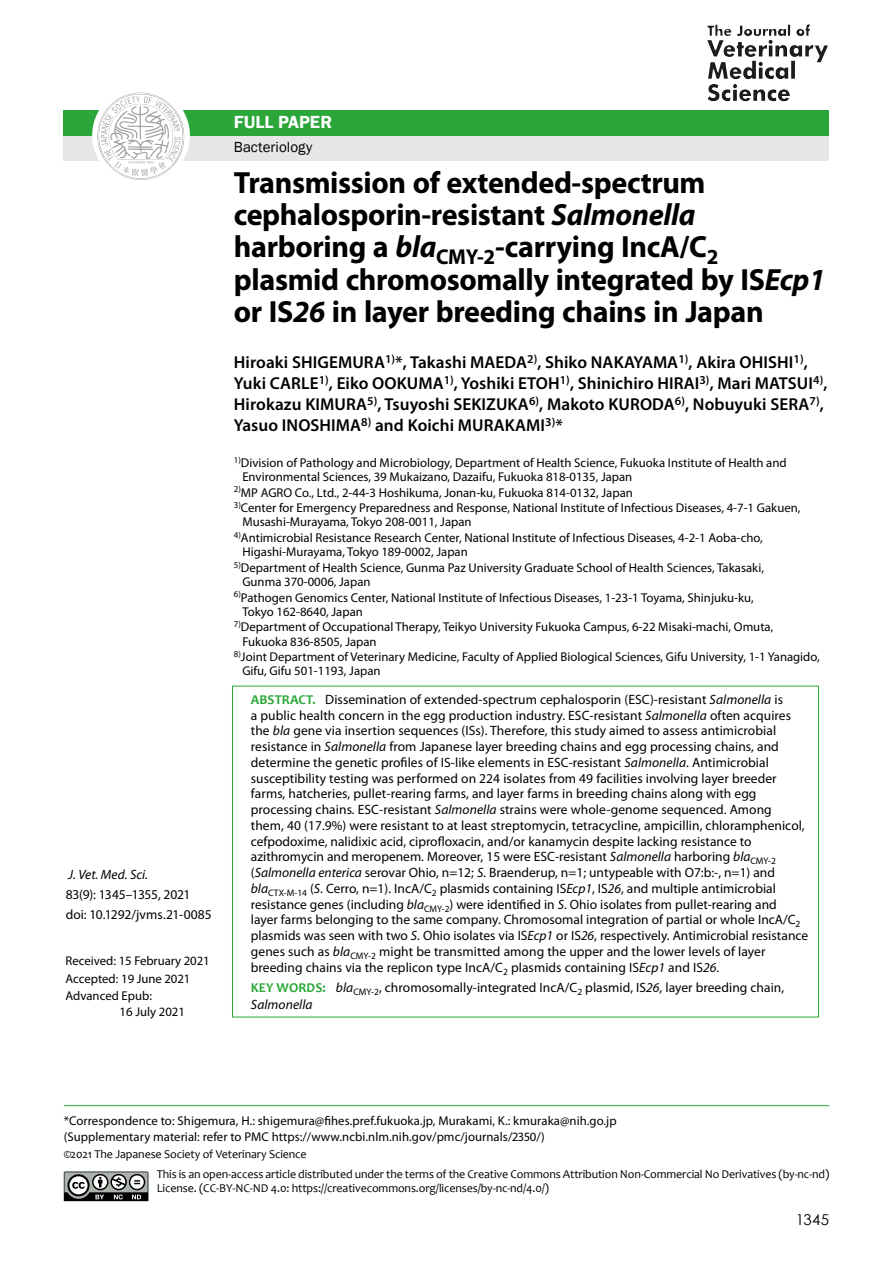
<style>
.page{position:relative;width:893px;height:1263px;background:#fff}
.page>*{position:absolute;margin:0;border:0;box-sizing:border-box;transform-origin:0 0}
.t1{font:700 30.75px/32.2px "Myriad Pro";letter-spacing:-.01em;color:#000}
.t2{font:600 18px "Franklin Gothic";color:#fff}
.t3{font:600 17.25px/21px "Myriad Pro";letter-spacing:.005em;color:#000}
.t4{font:15px "Franklin Gothic";color:#000}
.t5{font:15px "Century Gothic";color:#000}
.t6{font:13.5px/15.8px "Myriad Pro";letter-spacing:.005em;color:#000}
.t7{font:italic 13.5px "Myriad Pro";color:#000}
.t8{font:12.75px/15.5px "Myriad Pro";color:#000}
.t9{font:12px/20px "Candara";letter-spacing:-.01em;color:#000}
.s1{font-style:italic}
.s2{font-family:"Candara";font-weight:700;color:#2aa738}
</style>
<div class="page">
<hr style="left:64px;top:1105px;width:765px;height:1px;background:#2aa738">
<div style="left:64px;top:136px;width:765px;height:25px;background:#e6e6e6"></div>
<div style="left:64px;top:111px;width:765px;height:25px;background:#2aa738"></div>
<div style="left:92px;top:87px;width:98px;height:97px;background:#fff;border-radius:50%"></div>
<svg style="left:94px;top:92px;width:93px;height:88px"></svg>
<img style="left:707px;top:24px;width:106px;height:33px">
<svg style="left:64px;top:1171px;width:84px;height:30px"></svg>
<p class="t7" style="left:68px;top:866px;width:81px">J. Vet. Med. Sci.</p>
<p class="t6" style="left:66px;top:884px;width:148px;line-height:20px">83(9): 1345–1355, 2021 doi: 10.1292/jvms.21-0085</p>
<p class="t8" style="left:66px;top:951px;width:146px;line-height:17.9px">Received: 15 February 2021<br>Accepted: 19 June 2021<br>Advanced Epub:</p>
<p class="t8" style="left:120px;top:1004px;width:67px">16 July 2021</p>
<h2 class="t2" style="left:234px;top:111px;width:100px">FULL PAPER</h2>
<p class="t4" style="left:234px;top:138px;width:80px">Bacteriology</p>
<h1 class="t1" style="left:234px;top:165px;width:593px">Transmission of extended-spectrum cephalosporin-resistant <span class="s1">Salmonella </span>harboring a <span class="s1">bla</span><sub>CMY-2</sub>-carrying IncA/C<sub>2 </sub>plasmid chromosomally integrated by IS<span class="s1">Ecp1 </span>or IS<span class="s1">26</span> in layer breeding chains in Japan</h1>
<p class="t3" style="left:234px;top:352px;width:595px">Hiroaki SHIGEMURA<sup>1)</sup>*, Takashi MAEDA<sup>2)</sup>, Shiko NAKAYAMA<sup>1)</sup>, Akira OHISHI<sup>1)</sup>, Yuki CARLE<sup>1)</sup>, Eiko OOKUMA<sup>1)</sup>, Yoshiki ETOH<sup>1)</sup>, Shinichiro HIRAI<sup>3)</sup>, Mari MATSUI<sup>4)</sup>, Hirokazu KIMURA<sup>5)</sup>, Tsuyoshi SEKIZUKA<sup>6)</sup>, Makoto KURODA<sup>6)</sup>, Nobuyuki SERA<sup>7)</sup>, Yasuo INOSHIMA<sup>8)</sup> and Koichi MURAKAMI<sup>3)</sup>*</p>
<p class="t8" style="left:242px;top:455px;width:546px;line-height:14.2px;text-indent:-9px"><sup>1)</sup>Division of Pathology and Microbiology, Department of Health Science, Fukuoka Institute of Health and<br>Environmental Sciences, 39 Mukaizano, Dazaifu, Fukuoka 818-0135, Japan</p>
<p class="t8" style="left:234px;top:484px;width:568px"><sup>2)</sup>MP AGRO Co., Ltd., 2-44-3 Hoshikuma, Jonan-ku, Fukuoka 814-0132, Japan<br><sup>3)</sup>Center for Emergency Preparedness and Response, National Institute of Infectious Diseases, 4-7-1 Gakuen,</p>
<p class="t8" style="left:234px;top:514px;width:530px;text-indent:9px">Musashi-Murayama, Tokyo 208-0011, Japan<br><sup>4)</sup>Antimicrobial Resistance Research Center, National Institute of Infectious Diseases, 4-2-1 Aoba-cho,</p>
<p class="t8" style="left:234px;top:544px;width:532px;text-indent:9px">Higashi-Murayama, Tokyo 189-0002, Japan<br><sup>5)</sup>Department of Health Science, Gunma Paz University Graduate School of Health Sciences, Takasaki,</p>
<p class="t8" style="left:234px;top:574px;width:521px;text-indent:9px">Gunma 370-0006, Japan<br><sup>6)</sup>Pathogen Genomics Center, National Institute of Infectious Diseases, 1-23-1 Toyama, Shinjuku-ku,</p>
<p class="t8" style="left:234px;top:603px;width:541px;text-indent:9px">Tokyo 162-8640, Japan<br><sup>7)</sup>Department of Occupational Therapy, Teikyo University Fukuoka Campus, 6-22 Misaki-machi, Omuta,</p>
<p class="t8" style="left:234px;top:633px;width:587px;text-indent:9px">Fukuoka 836-8505, Japan<br><sup>8)</sup>Joint Department of Veterinary Medicine, Faculty of Applied Biological Sciences, Gifu University, 1-1 Yanagido,</p>
<p class="t8" style="left:242px;top:663px;width:140px">Gifu, Gifu 501-1193, Japan</p>
<p class="t6" style="left:251px;top:691px;width:559px"><span class="s2">ABSTRACT.</span> Dissemination of extended-spectrum cephalosporin (ESC)-resistant <span class="s1">Salmonella</span> is<br>a public health concern in the egg production industry. ESC-resistant <span class="s1">Salmonella</span> often acquires the <span class="s1">bla</span> gene via insertion sequences (ISs). Therefore, this study aimed to assess antimicrobial resistance in <span class="s1">Salmonella</span> from Japanese layer breeding chains and egg processing chains, and determine the genetic profiles of IS-like elements in ESC-resistant <span class="s1">Salmonella</span>. Antimicrobial susceptibility testing was performed on 224 isolates from 49 facilities involving layer breeder farms, hatcheries, pullet-rearing farms, and layer farms in breeding chains along with egg processing chains. ESC-resistant <span class="s1">Salmonella</span> strains were whole-genome sequenced. Among<br>them, 40 (17.9%) were resistant to at least streptomycin, tetracycline, ampicillin, chloramphenicol, cefpodoxime, nalidixic acid, ciprofloxacin, and/or kanamycin despite lacking resistance to azithromycin and meropenem. Moreover, 15 were ESC-resistant <span class="s1">Salmonella</span> harboring <span class="s1">bla</span><sub>CMY-2 </sub>(<span class="s1">Salmonella enterica</span> serovar Ohio, n=12; <span class="s1">S</span>. Braenderup, n=1; untypeable with O7:b:-, n=1) and <span class="s1">bla</span><sub>CTX-M-14</sub> (<span class="s1">S</span>. Cerro, n=1). IncA/C<sub>2</sub> plasmids containing IS<span class="s1">Ecp1</span>, IS<span class="s1">26</span>, and multiple antimicrobial resistance genes (including <span class="s1">bla</span><sub>CMY-2</sub>) were identified in <span class="s1">S</span>. Ohio isolates from pullet-rearing and<br>layer farms belonging to the same company. Chromosomal integration of partial or whole IncA/C<sub>2 </sub>plasmids was seen with two <span class="s1">S</span>. Ohio isolates via IS<span class="s1">Ecp1</span> or IS<span class="s1">26</span>, respectively. Antimicrobial resistance genes such as <span class="s1">bla</span><sub>CMY-2</sub> might be transmitted among the upper and the lower levels of layer breeding chains via the replicon type IncA/C<sub>2</sub> plasmids containing IS<span class="s1">Ecp1</span> and IS<span class="s1">26</span>.</p>
<p class="t6" style="left:251px;top:979px;width:535px;line-height:16.5px"><span class="s2">KEY WORDS:</span> <span class="s1">bla</span><sub>CMY-2</sub>, chromosomally-integrated IncA/C<sub>2</sub> plasmid, IS<span class="s1">26</span>, layer breeding chain,<br><span class="s1">Salmonella</span></p>
<p class="t8" style="left:64px;top:1112px;width:554px">*Correspondence to: Shigemura, H.: shigemura@fihes.pref.fukuoka.jp, Murakami, K.: kmuraka@nih.go.jp (Supplementary material: refer to PMC https://www.ncbi.nlm.nih.gov/pmc/journals/2350/)</p>
<p class="t9" style="left:157px;top:1144px;width:674px;text-indent:-93px">©2021 The Japanese Society of Veterinary Science<br>This is an open-access article distributed under the terms of the Creative Commons Attribution Non-Commercial No Derivatives (by-nc-nd)</p>
<p class="t9" style="left:157px;top:1178px;width:394px">License. (CC-BY-NC-ND 4.0: https://creativecommons.org/licenses/by-nc-nd/4.0/)</p>
<p class="t5" style="left:796px;top:1209px;width:35px">1345</p>
</div>
